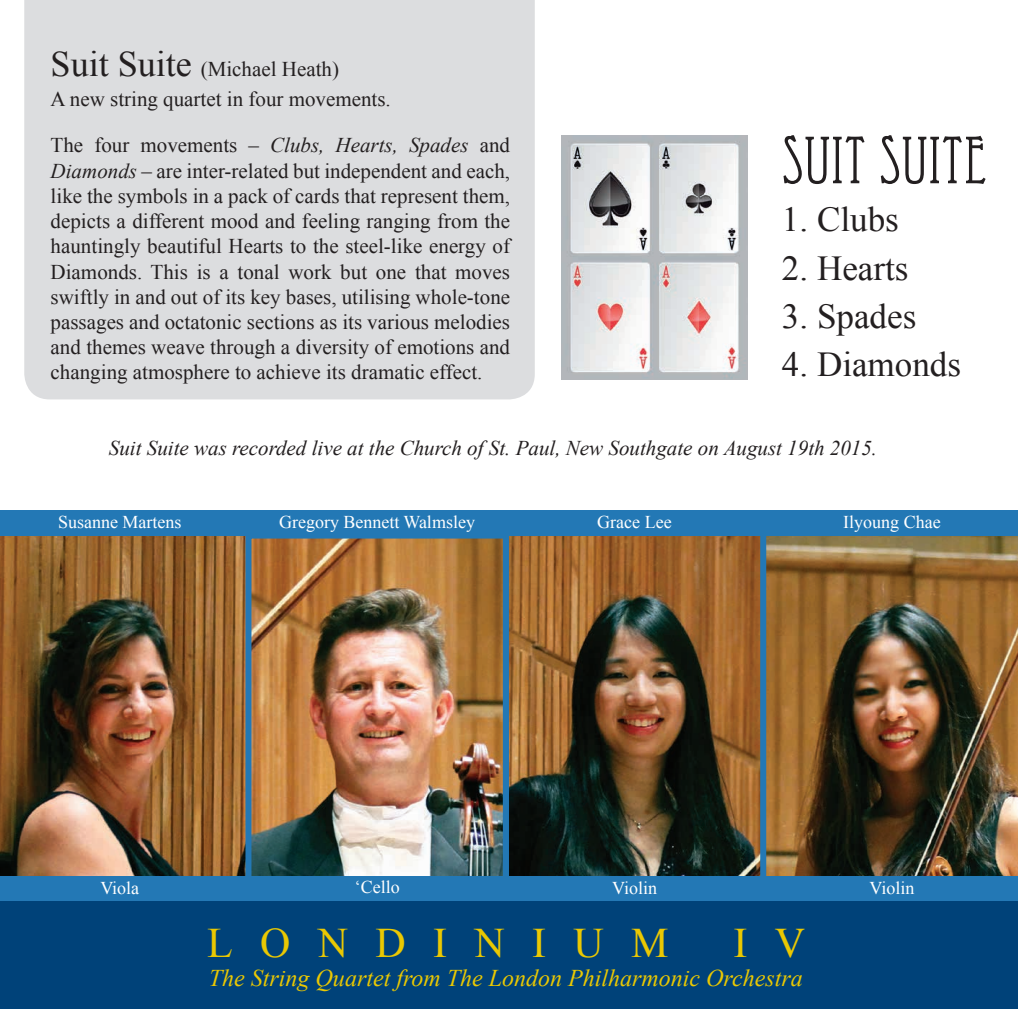
<style>
.page{position:relative;width:1018px;height:1009px;background:#fff}
.page>*{position:absolute;margin:0;border:0;box-sizing:border-box;transform-origin:0 0}
.t1{font:65.7px "Eccentric Std";color:#231f20}
.t2{font:42px "Times New Roman";letter-spacing:.65em;color:#eac802}
.t3{font:35.1px "Times New Roman";color:#231f20}
.t4{font:italic 24px "Times New Roman";color:#eac802}
.t5{font:21px/25.2px "Times New Roman";color:#231f20}
.t6{font:italic 21px "Times New Roman";color:#231f20}
.t7{font:18px "Times New Roman";color:#fff}
.s1{font-size:36px}
.s2{font-style:italic}
</style>
<div class="page">
<img style="left:0;top:0;width:1017px;height:1009px">
<p class="t5" style="left:51px;top:53px;width:342px;line-height:30px"><span class="s1">Suit Suite</span> (Michael Heath)<br>A new string quartet in four movements.</p>
<p class="t5" style="left:51px;top:132px;width:461px;text-align:justify">The four movements – <span class="s2">Clubs, Hearts, Spades</span> and <span class="s2">Diamonds</span> – are inter-related but independent and each, like the symbols in a pack of cards that represent them, depicts a different mood and feeling ranging from the hauntingly beautiful Hearts to the steel-like energy of Diamonds. This is a tonal work but one that moves swiftly in and out of its key bases, utilising whole-tone passages and octatonic sections as its various melodies and themes weave through a diversity of emotions and changing atmosphere to achieve its dramatic effect.</p>
<h1 class="t1" style="left:782px;top:122px;width:206px">SUIT SUITE</h1>
<h3 class="t3" style="left:782px;top:196px;width:118px">1. Clubs</h3>
<h3 class="t3" style="left:782px;top:244px;width:128px">2. Hearts</h3>
<h3 class="t3" style="left:782px;top:292px;width:136px">3. Spades</h3>
<h3 class="t3" style="left:782px;top:341px;width:181px">4. Diamonds</h3>
<p class="t6" style="left:109px;top:433px;width:769px">Suit Suite was recorded live at the Church of St. Paul, New Southgate on August 19th 2015.</p>
<p class="t7" style="left:58px;top:510px;width:125px">Susanne Martens</p>
<p class="t7" style="left:279px;top:509px;width:197px">Gregory Bennett Walmsley</p>
<p class="t7" style="left:597px;top:510px;width:76px">Grace Lee</p>
<p class="t7" style="left:843px;top:510px;width:99px">Ilyoung Chae</p>
<p class="t7" style="left:100px;top:875px;width:40px">Viola</p>
<p class="t7" style="left:354px;top:875px;width:46px">‘Cello</p>
<p class="t7" style="left:612px;top:876px;width:46px">Violin</p>
<p class="t7" style="left:869px;top:876px;width:46px">Violin</p>
<h2 class="t2" style="left:207px;top:914px;width:462px">LONDINIUM</h2>
<h2 class="t2" style="left:733px;top:914px;width:73px">I V</h2>
<p class="t4" style="left:209px;top:961px;width:595px">The String Quartet from The London Philharmonic Orchestra</p>
</div>
